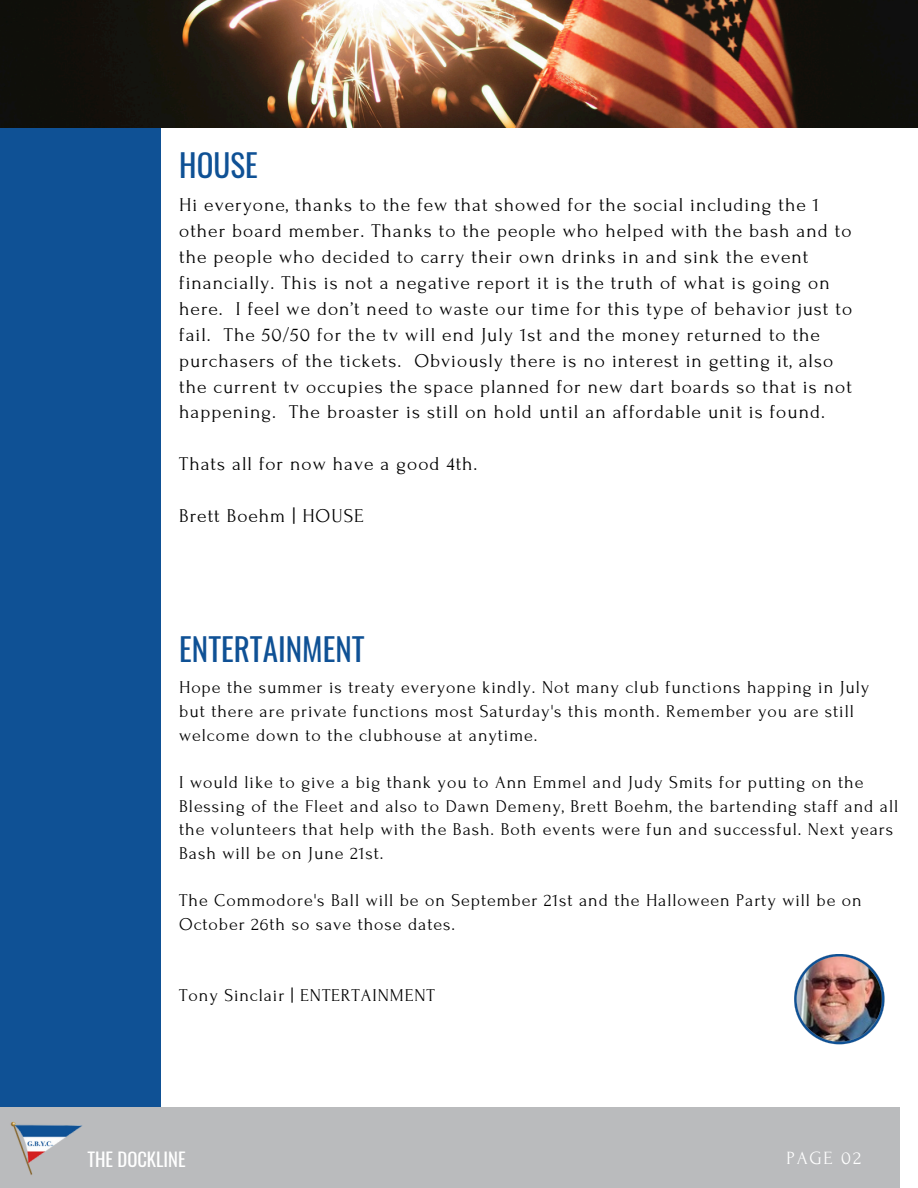
<style>
.page{position:relative;width:918px;height:1188px;background:#fff}
.page>*{position:absolute;margin:0;border:0;box-sizing:border-box;transform-origin:0 0}
.t1{font:31.2px "Oswald";color:#0f5195}
.t2{font:19.5px/25.8px "Forum";letter-spacing:.05em;color:#000}
.t3{font:18.6px "Oswald";color:#fff}
.t4{font:18.6px "Forum";letter-spacing:.1em;color:#fff}
.t5{font:18px/23.7px "Forum";letter-spacing:.05em;color:#000}
</style>
<div class="page">
<div style="left:0;top:104px;width:161px;height:1084px;background:#0f5195"></div>
<img style="left:0;top:0;width:918px;height:127px">
<div style="left:0;top:1107px;width:900px;height:81px;background:#babbbd"></div>
<img style="left:10px;top:1121px;width:72px;height:54px">
<img style="left:794px;top:954px;width:91px;height:90px">
<p class="t1" style="left:179px;top:140px;width:80px">HOUSE</p>
<p class="t2" style="left:179px;top:193px;width:674px">Hi everyone, thanks to the few that showed for the social including the 1 other board member. Thanks to the people who helped with the bash and to the people who decided to carry their own drinks in and sink the event financially. This is not a negative report it is the truth of what is going on here. I feel we don’t need to waste our time for this type of behavior just to fail. The 50/50 for the tv will end July 1st and the money returned to the purchasers of the tickets. Obviously there is no interest in getting it, also the current tv occupies the space planned for new dart boards so that is not happening. The broaster is still on hold until an affordable unit is found.</p>
<p class="t2" style="left:179px;top:451px;width:300px">Thats all for now have a good 4th.</p>
<h1 class="t2" style="left:179px;top:503px;width:186px">Brett Boehm | HOUSE</h1>
<h2 class="t1" style="left:179px;top:625px;width:187px">ENTERTAINMENT</h2>
<p class="t5" style="left:179px;top:676px;width:692px">Hope the summer is treaty everyone kindly. Not many club functions happing in July but there are private functions most Saturday's this month. Remember you are still welcome down to the clubhouse at anytime.</p>
<p class="t5" style="left:179px;top:771px;width:720px">I would like to give a big thank you to Ann Emmel and Judy Smits for putting on the Blessing of the Fleet and also to Dawn Demeny, Brett Boehm, the bartending staff and all the volunteers that help with the Bash. Both events were fun and successful. Next years Bash will be on June 21st.</p>
<p class="t5" style="left:179px;top:889px;width:684px">The Commodore's Ball will be on September 21st and the Halloween Party will be on<br>October 26th so save those dates.</p>
<p class="t5" style="left:179px;top:983px;width:257px">Tony Sinclair | ENTERTAINMENT</p>
<h1 class="t3" style="left:87px;top:1144px;width:100px">THE DOCKLINE</h1>
<p class="t4" style="left:786px;top:1148px;width:76px">PAGE 02</p>
</div>
